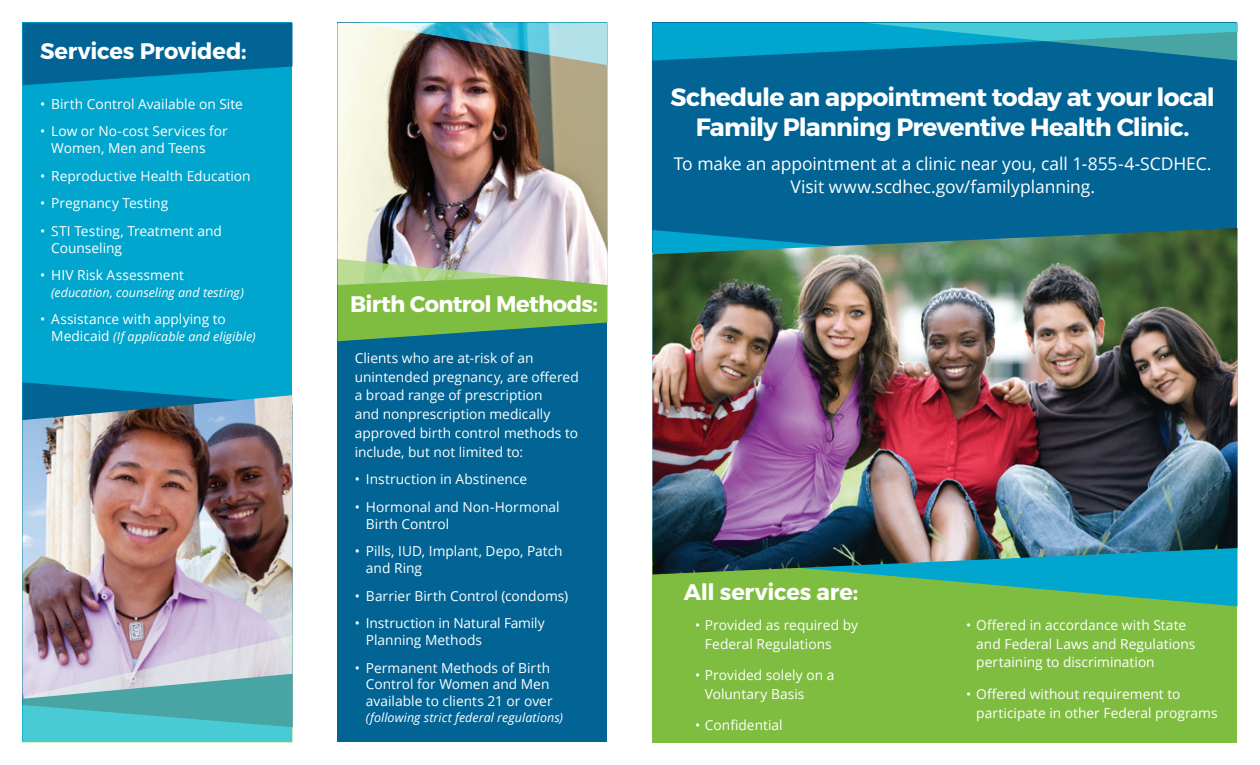
<style>
.page{position:relative;width:1260px;height:765px;background:#fff}
.page>*{position:absolute;margin:0;border:0;box-sizing:border-box;transform-origin:0 0}
.t1{font:700 25px/30px "Montserrat";letter-spacing:-.03em;color:#fff;text-align:center}
.t2{font:700 22.5px "Montserrat";letter-spacing:-.01em;color:#fff}
.t3{font:700 22.5px "Montserrat";letter-spacing:-.03em;color:#fff}
.t4{font:17.5px/22.5px "Open Sans";letter-spacing:-.005em;color:#fff;text-align:center}
.t5{font:13.75px/18.8px "Open Sans";color:#fff}
.t6{font:italic 12.5px "Open Sans";letter-spacing:.005em;color:#fff}
.s1{font-style:normal;font-size:13.75px}
</style>
<div class="page">
<div style="left:652px;top:526px;width:586px;height:216px;background:#7fbd41"></div>
<div style="left:22px;top:22px;width:270px;height:720px;background:#00a6ce"></div>
<div style="left:338px;top:22px;width:270px;height:720px;background:#016495"></div>
<svg style="left:338px;top:285px;width:270px;height:56px"></svg>
<div style="left:652px;top:22px;width:586px;height:231px;background:#016495"></div>
<svg style="left:23px;top:23px;width:269px;height:62px;background:#006d9d"></svg>
<svg style="left:882px;top:575px;width:356px;height:31px"></svg>
<img style="left:652px;top:228px;width:586px;height:347px">
<svg style="left:652px;top:23px;width:586px;height:38px"></svg>
<svg style="left:22px;top:382px;width:271px;height:345px"></svg>
<img style="left:22px;top:395px;width:270px;height:304px">
<svg style="left:23px;top:636px;width:270px;height:106px;background:#88bdc7"></svg>
<img style="left:338px;top:23px;width:270px;height:262px">
<img style="left:360px;top:22px;width:248px;height:43px">
<h2 class="t2" style="left:40px;top:37px;width:208px">Services Provided:</h2>
<p class="t5" style="left:40px;top:94px;width:205px">• Birth Control Available on Site</p>
<p class="t5" style="left:51px;top:123px;width:178px;line-height:16.5px;text-indent:-11px">• Low or No-cost Services for<br>Women, Men and Teens</p>
<p class="t5" style="left:40px;top:166px;width:212px">• Reproductive Health Education</p>
<p class="t5" style="left:40px;top:194px;width:130px">• Pregnancy Testing</p>
<p class="t5" style="left:51px;top:222px;width:172px;line-height:16.5px;text-indent:-11px">• STI Testing, Treatment and<br>Counseling</p>
<p class="t5" style="left:40px;top:266px;width:146px">• HIV Risk Assessment</p>
<p class="t6" style="left:51px;top:283px;width:194px">(education, counseling and testing)</p>
<p class="t5" style="left:40px;top:310px;width:187px">• Assistance with applying to</p>
<p class="t6" style="left:51px;top:328px;width:206px"><span class="s1">Medicaid</span> (If applicable and eligible)</p>
<h2 class="t3" style="left:350px;top:290px;width:249px">Birth Control Methods:</h2>
<p class="t5" style="left:355px;top:348px;width:226px">Clients who are at-risk of an unintended pregnancy, are offered a broad range of prescription<br>and nonprescription medically approved birth control methods to include, but not limited to:</p>
<p class="t5" style="left:355px;top:470px;width:174px">• Instruction in Abstinence</p>
<p class="t5" style="left:366px;top:499px;width:195px;line-height:16.5px;text-indent:-11px">• Hormonal and Non-Hormonal<br>Birth Control</p>
<p class="t5" style="left:366px;top:543px;width:198px;line-height:16.5px;text-indent:-11px">• Pills, IUD, Implant, Depo, Patch and Ring</p>
<p class="t5" style="left:355px;top:586px;width:215px">• Barrier Birth Control (condoms)</p>
<p class="t5" style="left:366px;top:615px;width:180px;line-height:16.5px;text-indent:-11px">• Instruction in Natural Family<br>Planning Methods</p>
<p class="t5" style="left:366px;top:659px;width:188px;line-height:16.5px;text-indent:-11px">• Permanent Methods of Birth<br>Control for Women and Men available to clients 21 or over</p>
<p class="t6" style="left:366px;top:709px;width:199px">(following strict federal regulations)</p>
<h1 class="t1" style="left:671px;top:83px;width:546px">Schedule an appointment today at your local<br>Family Planning Preventive Health Clinic.</h1>
<p class="t4" style="left:674px;top:152px;width:539px">To make an appointment at a clinic near you, call 1-855-4-SCDHEC.<br>Visit www.scdhec.gov/familyplanning.</p>
<h2 class="t2" style="left:684px;top:578px;width:176px">All services are:</h2>
<p class="t5" style="left:705px;top:615px;width:155px;text-indent:-10px">• Provided as required by<br>Federal Regulations</p>
<p class="t5" style="left:705px;top:665px;width:131px;text-indent:-10px">• Provided solely on a<br>Voluntary Basis</p>
<p class="t5" style="left:695px;top:715px;width:89px">• Confidential</p>
<p class="t5" style="left:976px;top:615px;width:221px;text-indent:-10px">• Offered in accordance with State and Federal Laws and Regulations pertaining to discrimination</p>
<p class="t5" style="left:976px;top:684px;width:243px;text-indent:-10px">• Offered without requirement to participate in other Federal programs</p>
</div>
